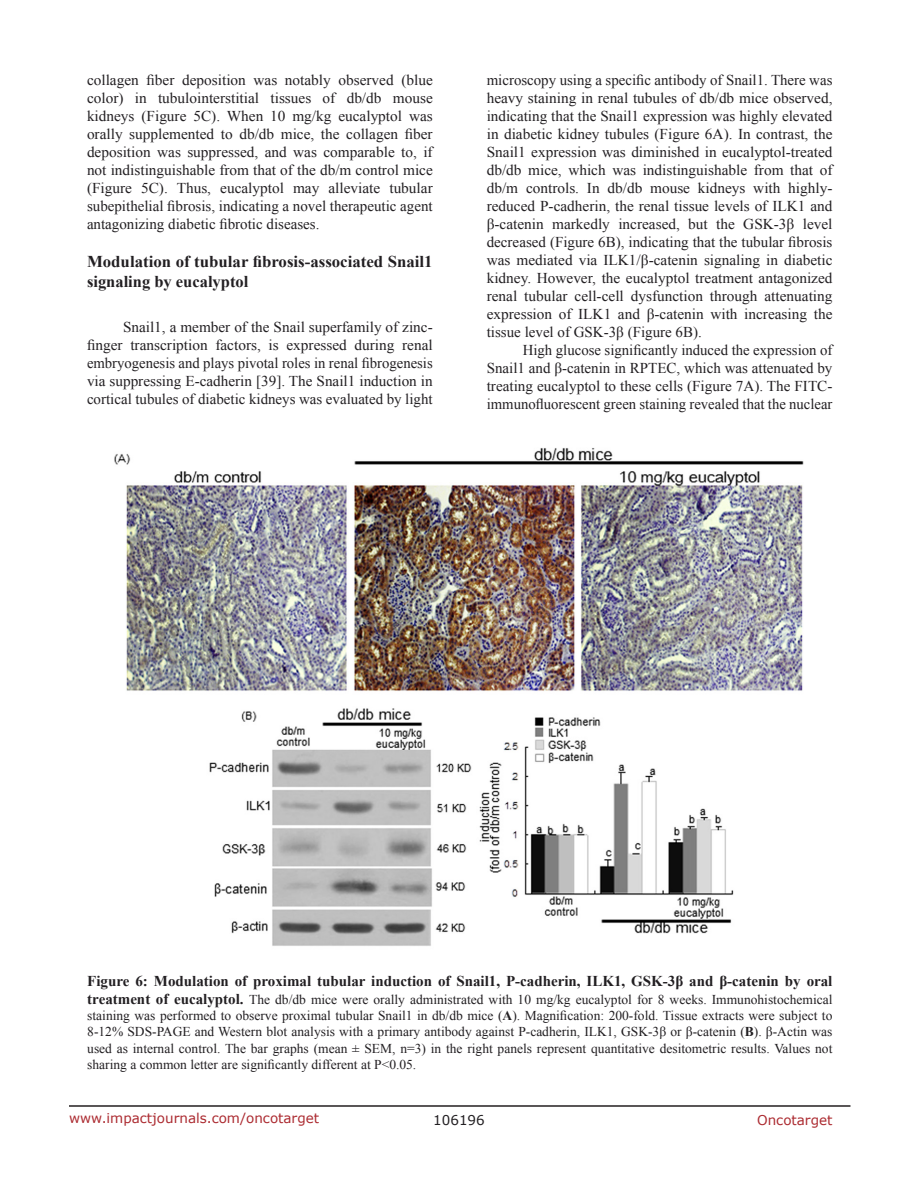
<style>
.page{position:relative;width:918px;height:1188px;background:#fff}
.page>*{position:absolute;margin:0;border:0;box-sizing:border-box;transform-origin:0 0}
.SubHeading{font:700 16.5px/19.8px "Times New Roman";color:#221f22}
.BodyText{font:15px/18px "Times New Roman";color:#221f22;text-align:justify}
.FigureText{font:700 15px "Times New Roman";color:#221f22}
.FigureText-2{font:13.5px/16.2px "Times New Roman";color:#221f22;text-align:justify}
.t1{font:13.5px "Verdana";color:#ac2b31}
.t2{font:13.5px "Verdana";color:#221f22}
.s1{font-weight:700;font-size:15px}
.s2{font-weight:700}
</style>
<div class="page">
<hr style="left:69px;top:1105px;width:781px;height:2px;background:#231f20">
<img style="left:114px;top:448px;width:690px;height:498px">
<p class="BodyText" style="left:87px;top:71px;width:347px">collagen fiber deposition was notably observed (blue color) in tubulointerstitial tissues of db/db mouse kidneys (Figure 5C). When 10 mg/kg eucalyptol was orally supplemented to db/db mice, the collagen fiber deposition was suppressed, and was comparable to, if not indistinguishable from that of the db/m control mice (Figure 5C). Thus, eucalyptol may alleviate tubular subepithelial fibrosis, indicating a novel therapeutic agent antagonizing diabetic fibrotic diseases.</p>
<p class="SubHeading" style="left:87px;top:251px;width:347px">Modulation of tubular fibrosis-associated Snail1 signaling by eucalyptol</p>
<p class="BodyText" style="left:87px;top:318px;width:347px;text-indent:36px">Snail1, a member of the Snail superfamily of zinc&shy;finger transcription factors, is expressed during renal embryogenesis and plays pivotal roles in renal fibrogenesis via suppressing E-cadherin [39]. The Snail1 induction in cortical tubules of diabetic kidneys was evaluated by light</p>
<p class="BodyText" style="left:487px;top:71px;width:347px">microscopy using a specific antibody of Snail1. There was heavy staining in renal tubules of db/db mice observed, indicating that the Snail1 expression was highly elevated in diabetic kidney tubules (Figure 6A). In contrast, the Snail1 expression was diminished in eucalyptol-treated db/db mice, which was indistinguishable from that of db/m controls. In db/db mouse kidneys with highly&shy;reduced P-cadherin, the renal tissue levels of ILK1 and β-catenin markedly increased, but the GSK-3β level decreased (Figure 6B), indicating that the tubular fibrosis was mediated via ILK1/β-catenin signaling in diabetic kidney. However, the eucalyptol treatment antagonized renal tubular cell-cell dysfunction through attenuating expression of ILK1 and β-catenin with increasing the tissue level of GSK-3β (Figure 6B).</p>
<p class="BodyText" style="left:487px;top:341px;width:347px;text-indent:36px">High glucose significantly induced the expression of Snail1 and β-catenin in RPTEC, which was attenuated by treating eucalyptol to these cells (Figure 7A). The FITC&shy;immunofluorescent green staining revealed that the nuclear</p>
<p class="FigureText" style="left:87px;top:971px;width:747px">Figure 6: Modulation of proximal tubular induction of Snail1, P-cadherin, ILK1, GSK-3β and β-catenin by oral</p>
<p class="FigureText-2" style="left:87px;top:991px;width:747px"><span class="s1">treatment of eucalyptol.</span> The db/db mice were orally administrated with 10 mg/kg eucalyptol for 8 weeks. Immunohistochemical staining was performed to observe proximal tubular Snail1 in db/db mice (<span class="s2">A</span>). Magnification: 200-fold. Tissue extracts were subject to 8-12% SDS-PAGE and Western blot analysis with a primary antibody against P-cadherin, ILK1, GSK-3β or β-catenin (<span class="s2">B</span>). β-Actin was used as internal control. The bar graphs (mean ± SEM, n=3) in the right panels represent quantitative desitometric results. Values not sharing a common letter are significantly different at P&lt;0.05.</p>
<p class="t1" style="left:69px;top:1109px;width:252px">www.impactjournals.com/oncotarget</p>
<p class="t2" style="left:433px;top:1111px;width:53px">106196</p>
<p class="t1" style="left:757px;top:1111px;width:77px">Oncotarget</p>
</div>
